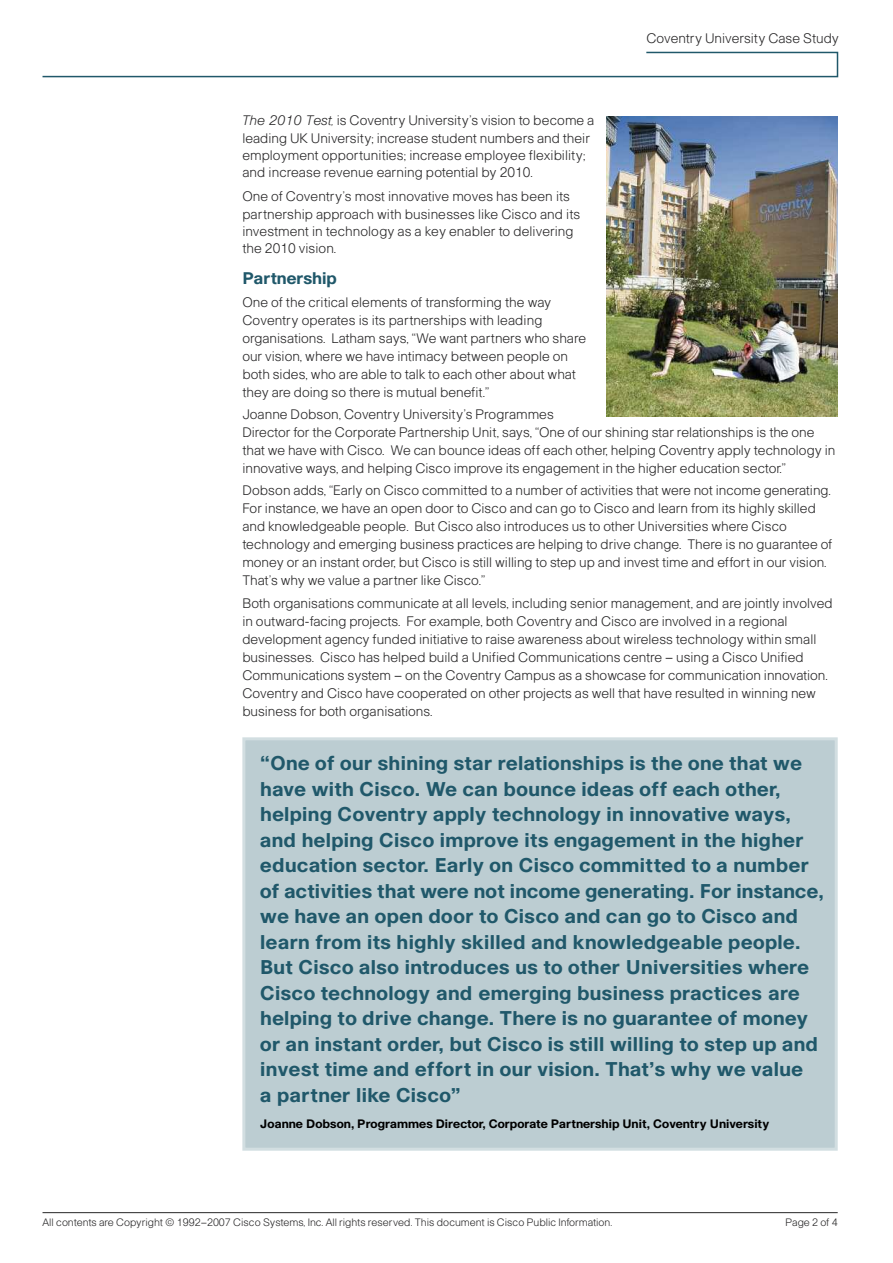
<style>
.page{position:relative;width:893px;height:1263px;background:#fff}
.page>*{position:absolute;margin:0;border:0;box-sizing:border-box;transform-origin:0 0}
.t1{font:700 19.5px/25.5px "Cisco";letter-spacing:.02em;color:#20586a}
.t2{font:700 16.5px "Cisco";color:#20586a}
.t3{font:300 13.5px/18px "Cisco";color:#272627}
.t4{font:700 12px "Cisco";color:#000}
.t5{font:300 10.5px "Cisco";color:#272627}
.s1{font-family:"Ciscolightoblique";font-weight:400}
</style>
<div class="page">
<svg style="left:42px;top:51px;width:797px;height:27px"></svg>
<hr style="left:43px;top:1212px;width:795px;height:1px;background:#272627">
<img style="left:606px;top:116px;width:232px;height:301px">
<div style="left:245px;top:740px;width:590px;height:408px;background:#bccdd2"></div>
<div style="left:242px;top:737px;width:596px;height:414px;border:3px solid #d2dee1"></div>
<p class="t3" style="left:646px;top:30px;width:194px">Coventry University Case Study</p>
<p class="t3" style="left:242px;top:113px;width:353px;line-height:17.4px"><span class="s1">The 2010 Test,</span> is Coventry University’s vision to become a leading UK University; increase student numbers and their employment opportunities; increase employee flexibility; and increase revenue earning potential by 2010.</p>
<p class="t3" style="left:242px;top:189px;width:339px;line-height:17.4px">One of Coventry’s most innovative moves has been its partnership approach with businesses like Cisco and its investment in technology as a key enabler to delivering the 2010 vision.</p>
<p class="t2" style="left:242px;top:272px;width:96px">Partnership</p>
<p class="t3" style="left:242px;top:294px;width:345px">One of the critical elements of transforming the way Coventry operates is its partnerships with leading organisations. Latham says, “We want partners who share our vision, where we have intimacy between people on both sides, who are able to talk to each other about what they are doing so there is mutual benefit.”</p>
<p class="t3" style="left:242px;top:407px;width:595px">Joanne Dobson, Coventry University’s Programmes<br>Director for the Corporate Partnership Unit, says, “One of our shining star relationships is the one that we have with Cisco. We can bounce ideas off each other, helping Coventry apply technology in innovative ways, and helping Cisco improve its engagement in the higher education sector.”</p>
<p class="t3" style="left:242px;top:483px;width:591px">Dobson adds, “Early on Cisco committed to a number of activities that were not income generating.<br>For instance, we have an open door to Cisco and can go to Cisco and learn from its highly skilled and knowledgeable people. But Cisco also introduces us to other Universities where Cisco technology and emerging business practices are helping to drive change. There is no guarantee of money or an instant order, but Cisco is still willing to step up and invest time and effort in our vision.<br>That’s why we value a partner like Cisco.”</p>
<p class="t3" style="left:242px;top:595px;width:592px">Both organisations communicate at all levels, including senior management, and are jointly involved in outward-facing projects. For example, both Coventry and Cisco are involved in a regional development agency funded initiative to raise awareness about wireless technology within small businesses. Cisco has helped build a Unified Communications centre – using a Cisco Unified Communications system – on the Coventry Campus as a showcase for communication innovation.<br>Coventry and Cisco have cooperated on other projects as well that have resulted in winning new business for both organisations.</p>
<p class="t1" style="left:260px;top:752px;width:565px">“One of our shining star relationships is the one that we have with Cisco. We can bounce ideas off each other, helping Coventry apply technology in innovative ways, and helping Cisco improve its engagement in the higher education sector. Early on Cisco committed to a number of activities that were not income generating. For instance, we have an open door to Cisco and can go to Cisco and learn from its highly skilled and knowledgeable people.<br>But Cisco also introduces us to other Universities where Cisco technology and emerging business practices are helping to drive change. There is no guarantee of money or an instant order, but Cisco is still willing to step up and invest time and effort in our vision. That’s why we value<br>a partner like Cisco”</p>
<p class="t4" style="left:260px;top:1119px;width:511px">Joanne Dobson, Programmes Director, Corporate Partnership Unit, Coventry University</p>
<p class="t5" style="left:43px;top:1219px;width:571px">All contents are Copyright © 1992–2007 Cisco Systems, Inc. All rights reserved. This document is Cisco Public Information.</p>
<p class="t5" style="left:786px;top:1219px;width:54px">Page 2 of 4</p>
</div>
